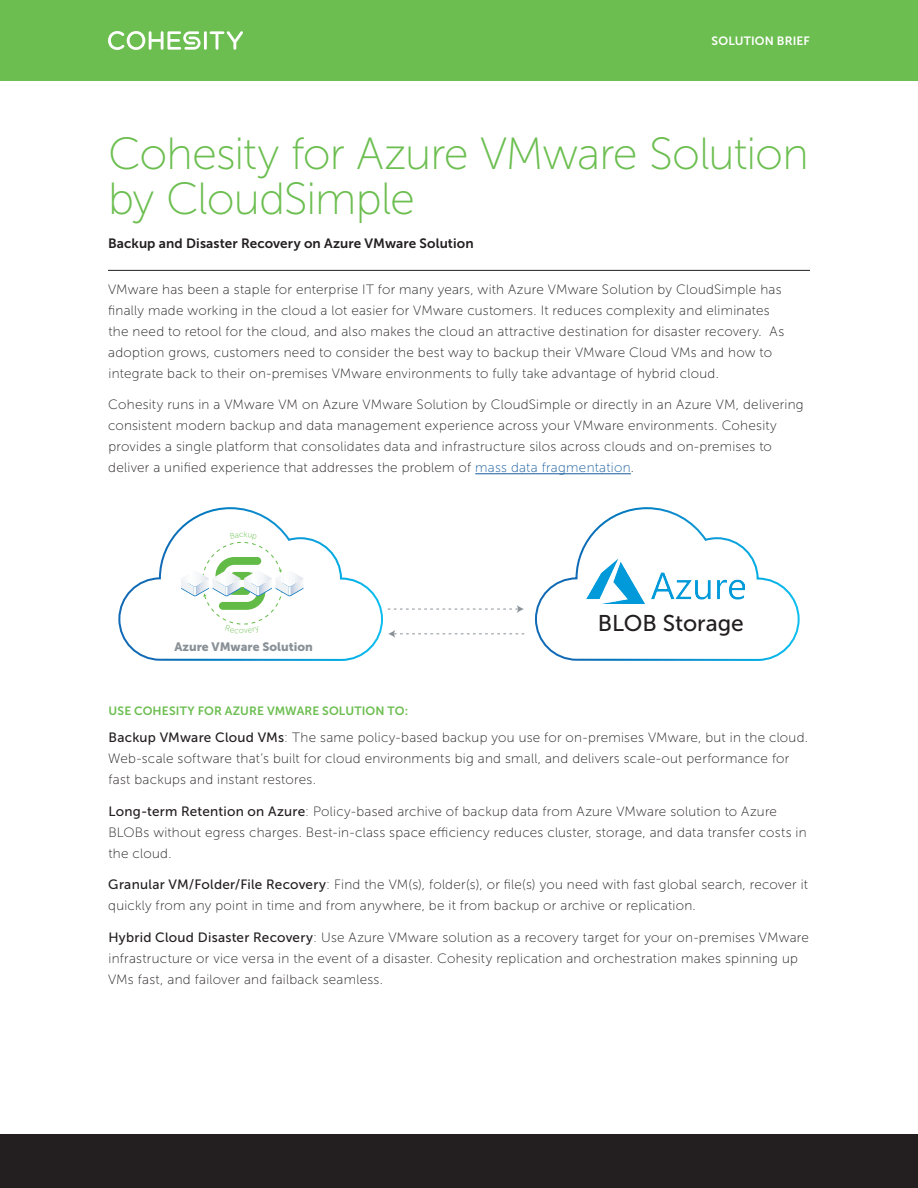
<style>
.page{position:relative;width:918px;height:1188px;background:#fff}
.page>*{position:absolute;margin:0;border:0;box-sizing:border-box;transform-origin:0 0}
.H1_-_Green{font:45px/45px "Museo Sans 100";letter-spacing:-.025em;color:#6cbe50}
.t1{font:22.8px "Museo Sans 500";color:#231f20}
.Body_Copy_-_Paragrap{font:13.5px/21px "Museo Sans 100";letter-spacing:.02em;color:#231f20}
.Subhead{font:13.5px "Museo Sans 700";letter-spacing:.01em;color:#231f20}
.t2{font:12.15px "Museo Sans 900";color:#899197}
.Subhead_2_-_Green{font:12px "Museo Sans 700";letter-spacing:.01em;color:#6cbe50}
.t3{font:12px "Museo Sans 700";letter-spacing:.01em;color:#fff}
.s1{color:#175d9e}
.s2{font-family:"Museo Sans 500"}
</style>
<div class="page">
<div style="left:0;top:0;width:918px;height:81px;background:#6cbe50"></div>
<hr style="left:204px;top:31px;width:3px;height:19px;background:#fff">
<svg style="left:210px;top:31px;width:33px;height:19px"></svg>
<svg style="left:108px;top:31px;width:93px;height:19px"></svg>
<hr style="left:108px;top:270px;width:702px;height:1px;background:#231f20">
<hr style="left:475px;top:473px;width:156px;height:1px;background:#175d9e">
<svg style="left:535px;top:507px;width:265px;height:154px"></svg>
<img style="left:586px;top:558px;width:159px;height:46px">
<div style="left:0;top:1134px;width:918px;height:54px;background:#231f20"></div>
<svg style="left:118px;top:507px;width:406px;height:154px"></svg>
<p class="t3" style="left:712px;top:34px;width:100px">SOLUTION BRIEF</p>
<p class="H1_-_Green" style="left:108px;top:131px;width:702px">Cohesity for Azure VMware Solution by CloudSimple</p>
<p class="Subhead" style="left:108px;top:236px;width:367px">Backup and Disaster Recovery on Azure VMware Solution</p>
<p class="Body_Copy_-_Paragrap" style="left:108px;top:279px;width:678px">VMware has been a staple for enterprise IT for many years, with Azure VMware Solution by CloudSimple has finally made working in the cloud a lot easier for VMware customers. It reduces complexity and eliminates the need to retool for the cloud, and also makes the cloud an attractive destination for disaster recovery. As adoption grows, customers need to consider the best way to backup their VMware Cloud VMs and how to integrate back to their on-premises VMware environments to fully take advantage of hybrid cloud.</p>
<p class="Body_Copy_-_Paragrap" style="left:108px;top:394px;width:697px">Cohesity runs in a VMware VM on Azure VMware Solution by CloudSimple or directly in an Azure VM, delivering consistent modern backup and data management experience across your VMware environments. Cohesity provides a single platform that consolidates data and infrastructure silos across clouds and on-premises to deliver a unified experience that addresses the problem of <span class="s1">mass data fragmentation</span>.</p>
<p class="t2" style="left:175px;top:640px;width:140px">Azure VMware Solution</p>
<p class="t1" style="left:598px;top:611px;width:148px">BLOB Storage</p>
<p class="Subhead_2_-_Green" style="left:109px;top:705px;width:301px">USE COHESITY FOR AZURE VMWARE SOLUTION TO:</p>
<p class="Body_Copy_-_Paragrap" style="left:108px;top:727px;width:701px"><span class="s2">Backup VMware Cloud VMs</span>: The same policy-based backup you use for on-premises VMware, but in the cloud.<br>Web-scale software that’s built for cloud environments big and small, and delivers scale-out performance for fast backups and instant restores.</p>
<p class="Body_Copy_-_Paragrap" style="left:108px;top:801px;width:700px"><span class="s2">Long-term Retention on Azure</span>: Policy-based archive of backup data from Azure VMware solution to Azure<br>BLOBs without egress charges. Best-in-class space efficiency reduces cluster, storage, and data transfer costs in the cloud.</p>
<p class="Body_Copy_-_Paragrap" style="left:108px;top:874px;width:701px"><span class="s2">Granular VM/Folder/File Recovery</span>: Find the VM(s), folder(s), or file(s) you need with fast global search, recover it quickly from any point in time and from anywhere, be it from backup or archive or replication.</p>
<p class="Body_Copy_-_Paragrap" style="left:108px;top:927px;width:702px"><span class="s2">Hybrid Cloud Disaster Recovery</span>: Use Azure VMware solution as a recovery target for your on-premises VMware infrastructure or vice versa in the event of a disaster. Cohesity replication and orchestration makes spinning up<br>VMs fast, and failover and failback seamless.</p>
</div>
